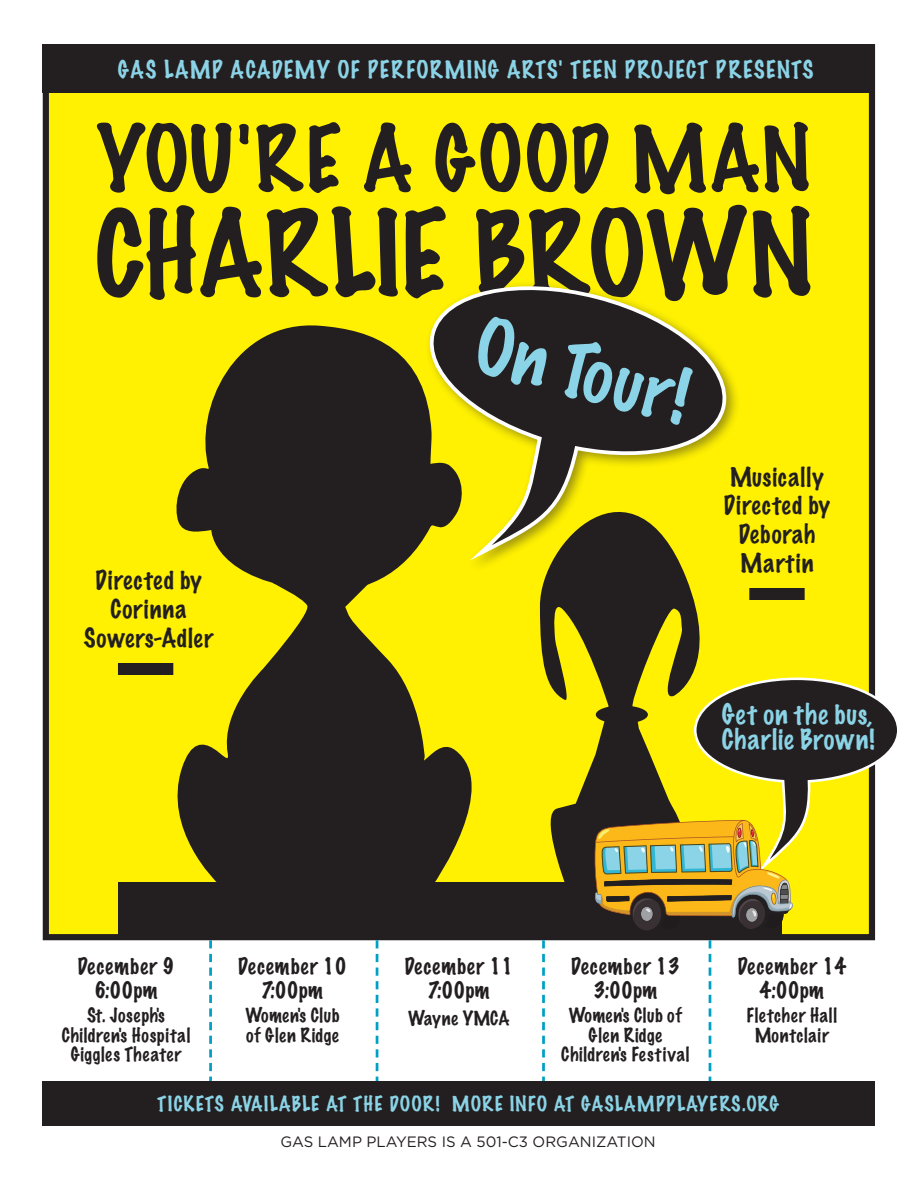
<style>
.page{position:relative;width:918px;height:1188px;background:#fff}
.page>*{position:absolute;margin:0;border:0;box-sizing:border-box;transform-origin:0 0}
.t1{font:100 107.55px "Marker Felt";color:#231f20}
.t2{font:100 82.8px "Marker Felt";letter-spacing:.01em;color:#231f20}
.t3{font:100 70.5px "Marker Felt";color:#8bd3e6}
.t4{font:100 25.8px/24.8px "Marker Felt";letter-spacing:.045em;color:#8bd3e6}
.t5{font:100 24px/28.8px "Marker Felt";letter-spacing:.045em;color:#231f20;text-align:center}
.t6{font:100 22.35px "Marker Felt";letter-spacing:.05em;color:#8bd3e6}
.t7{font:100 21px/24px "Marker Felt";letter-spacing:.035em;color:#231f20;text-align:center}
.t8{font:100 19.2px "Marker Felt";letter-spacing:.05em;color:#8bd3e6}
.t9{font:100 18px/19.5px "Marker Felt";letter-spacing:.035em;color:#231f20;text-align:center}
.t10{font:15px "Gotham";color:#231f20}
</style>
<div class="page">
<div style="left:46px;top:47px;width:826px;height:890px;background:#fff101"></div>
<svg style="left:176px;top:325px;width:243px;height:258px;fill:#231f20"></svg>
<svg style="left:173px;top:583px;width:299px;height:299px;fill:#231f20"></svg>
<svg style="left:539px;top:574px;width:161px;height:308px;fill:#231f20"></svg>
<div style="left:118px;top:882px;width:663px;height:54px;background:#231f20"></div>
<div style="left:43px;top:44px;width:832px;height:896px;border:6px solid #231f20"></div>
<div style="left:424px;top:280px;width:317px;height:294px;background:#231f20;opacity:.45"></div>
<svg style="left:419px;top:280px;width:319px;height:289px"></svg>
<div style="left:43px;top:44px;width:832px;height:49px;background:#231f20"></div>
<div style="left:118px;top:663px;width:55px;height:12px;background:#231f20"></div>
<div style="left:749px;top:588px;width:56px;height:12px;background:#231f20"></div>
<svg style="left:594px;top:676px;width:303px;height:255px"></svg>
<svg style="left:209px;top:940px;width:3px;height:141px"></svg>
<svg style="left:376px;top:940px;width:2px;height:141px"></svg>
<svg style="left:542px;top:940px;width:3px;height:141px"></svg>
<svg style="left:709px;top:940px;width:2px;height:141px"></svg>
<div style="left:43px;top:1081px;width:832px;height:44px;background:#231f20"></div>
<p class="t6" style="left:118px;top:52px;width:697px">Gas Lamp Academy of Performing Arts' Teen Project Presents</p>
<h2 class="t2" style="left:95px;top:93px;width:717px">You're a Good Man</h2>
<h1 class="t1" style="left:95px;top:169px;width:719px">Charlie Brown</h1>
<h3 class="t3" style="left:492px;top:289px;width:219px;rotate:15deg">On Tour!</h3>
<h3 class="t5" style="left:84px;top:565px;width:132px">Directed by<br>Corinna<br>Sowers-Adler</h3>
<h3 class="t5" style="left:724px;top:462px;width:108px">Musically<br>Directed by<br>Deborah<br>Martin</h3>
<h3 class="t4" style="left:722px;top:701px;width:154px">Get on the bus,<br>Charlie Brown!</h3>
<p class="t7" style="left:77px;top:954px;width:98px">December 9<br>6:00pm</p>
<p class="t9" style="left:62px;top:1005px;width:130px">St. Joseph's<br>Children's Hospital<br>Giggles Theater</p>
<p class="t7" style="left:238px;top:954px;width:110px">December 10<br>7:00pm</p>
<p class="t9" style="left:245px;top:1005px;width:95px;text-align:left">Women's Club of Glen Ridge</p>
<p class="t7" style="left:404px;top:954px;width:110px">December 11<br>7:00pm</p>
<p class="t9" style="left:408px;top:1008px;width:102px">Wayne YMCA</p>
<p class="t7" style="left:571px;top:954px;width:110px">December 13<br>3:00pm</p>
<p class="t9" style="left:561px;top:1005px;width:130px">Women's Club of<br>Glen Ridge<br>Children's Festival</p>
<p class="t7" style="left:737px;top:954px;width:110px">December 14<br>4:00pm</p>
<p class="t9" style="left:747px;top:1005px;width:92px">Fletcher Hall<br>Montclair</p>
<p class="t8" style="left:157px;top:1089px;width:622px">tickets available at the door! more info at gaslam pplayers.org</p>
<p class="t10" style="left:280px;top:1134px;width:377px">GAS LAMP PLAYERS IS A 501-C3 ORGANIZATION</p>
</div>
